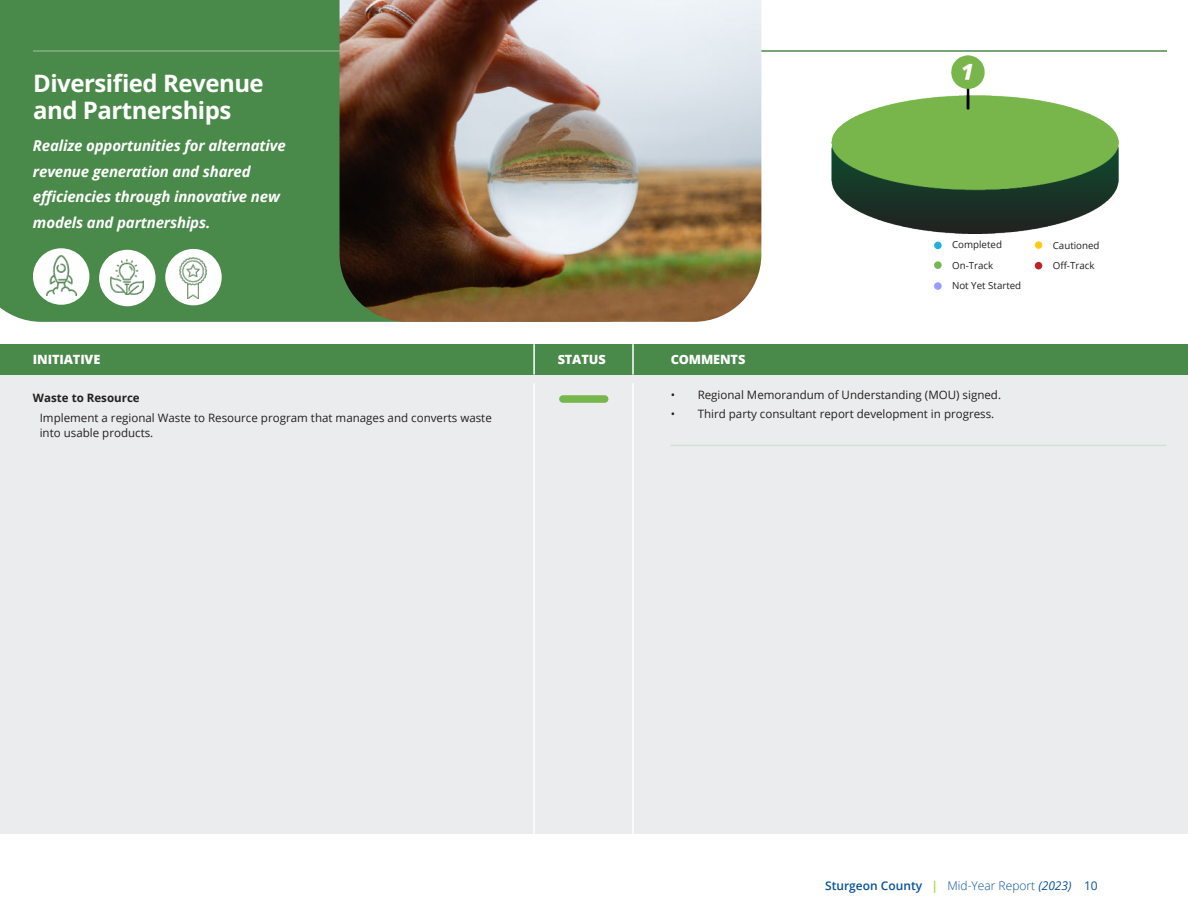
<style>
.page{position:relative;width:1188px;height:918px;background:#fff}
.page>*{position:absolute;margin:0;border:0;box-sizing:border-box;transform-origin:0 0}
.t1{font:700 24px/27px "Open Sans";letter-spacing:-.02em;color:#fff}
.t2{font:italic 700 15px/25.5px "Open Sans";letter-spacing:-.01em;color:#fff}
.t3{font:800 12.75px "Open Sans";letter-spacing:-.01em;color:#fff}
.t4{font:600 12px "Open Sans";color:#075299}
.t5{font:11.55px/15px "Open Sans";color:#231f20}
.t6{font:700 11.55px "Open Sans";color:#231f20}
.t7{font:9.75px/20.2px "Open Sans";color:#231f20}
.s1{color:#a6ce39}
.s2{font-weight:300}
.s3{font-weight:400;font-style:italic}
.s4{font-weight:400}
</style>
<div class="page">
<div style="left:0;top:344px;width:1188px;height:490px;background:#ebeced"></div>
<div style="left:0;top:0;width:340px;height:322px;background:#498949"></div>
<div style="left:0;top:344px;width:1188px;height:31px;background:#498949"></div>
<hr style="left:533px;top:344px;width:2px;height:31px;background:#fff">
<hr style="left:632px;top:344px;width:2px;height:31px;background:#fff">
<hr style="left:533px;top:383px;width:2px;height:474px;background:#fff">
<hr style="left:632px;top:383px;width:2px;height:474px;background:#fff">
<div style="left:559px;top:395px;width:49px;height:8px;background:#76b64d;border-radius:4px"></div>
<div style="left:33px;top:248px;width:56px;height:57px;background:#fff;border-radius:50%"></div>
<div style="left:99px;top:250px;width:57px;height:56px;background:#fff;border-radius:50%"></div>
<img style="left:46px;top:256px;width:30px;height:40px">
<hr style="left:33px;top:50px;width:1133px;height:1px;background:#77a674">
<div style="left:165px;top:249px;width:57px;height:56px;background:#fff;border-radius:50%"></div>
<img style="left:179px;top:258px;width:28px;height:41px">
<img style="left:111px;top:260px;width:33px;height:35px">
<img style="left:340px;top:0;width:421px;height:322px">
<div style="left:934px;top:242px;width:8px;height:7px;background:#23b0da;border-radius:50%"></div>
<div style="left:934px;top:261px;width:8px;height:8px;background:#78b64e;border-radius:50%"></div>
<div style="left:934px;top:282px;width:8px;height:8px;background:#99f;border-radius:50%"></div>
<div style="left:1035px;top:241px;width:7px;height:8px;background:#fecc18;border-radius:50%"></div>
<div style="left:1035px;top:262px;width:7px;height:7px;background:#bd2429;border-radius:50%"></div>
<hr style="left:1187px;top:344px;width:1px;height:490px;background:#ebeced">
<img style="left:831px;top:56px;width:287px;height:178px">
<hr style="left:671px;top:445px;width:495px;height:1px;background:#d2e2d2">
<h1 class="t1" style="left:33px;top:69px;width:232px">Diversified Revenue and Partnerships</h1>
<p class="t2" style="left:33px;top:135px;width:254px">Realize opportunities for alternative revenue generation and shared efficiencies through innovative new models and partnerships.</p>
<p class="t3" style="left:33px;top:354px;width:69px">INITIATIVE</p>
<p class="t3" style="left:558px;top:354px;width:50px">STATUS</p>
<p class="t3" style="left:671px;top:354px;width:76px">COMMENTS</p>
<p class="t7" style="left:952px;top:236px;width:71px">Completed<br>On-Track<br>Not Yet Started</p>
<p class="t7" style="left:1053px;top:236px;width:48px">Cautioned<br>Off-Track</p>
<p class="t6" style="left:33px;top:390px;width:108px">Waste to Resource</p>
<p class="t5" style="left:40px;top:411px;width:454px">Implement a regional Waste to Resource program that manages and converts waste into usable products.</p>
<p class="t5" style="left:671px;top:388px;width:332px">• Regional Memorandum of Understanding (MOU) signed.</p>
<p class="t5" style="left:671px;top:408px;width:325px">• Third party consultant report development in progress.</p>
<p class="t4" style="left:825px;top:881px;width:274px">Sturgeon County <span class="s1">|</span> <span class="s2">Mid-Year Report</span> <span class="s3">(2023)</span> <span class="s4">10</span></p>
</div>
